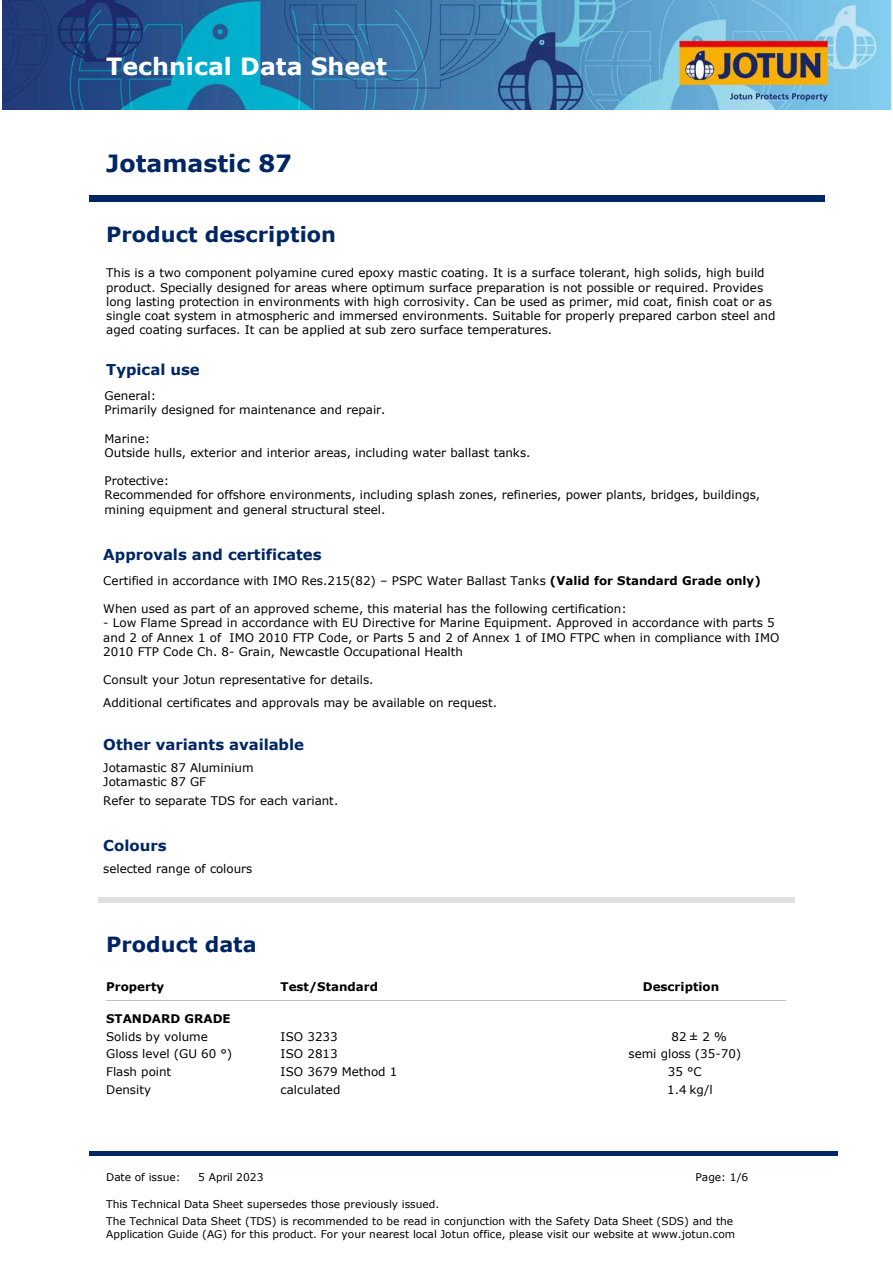
<style>
.page{position:relative;width:893px;height:1263px;background:#fff}
.page>*{position:absolute;margin:0;border:0;box-sizing:border-box;transform-origin:0 0}
.t1{font:700 23.7px "Verdana";color:#fff}
.t2{font:700 23.7px "Verdana";color:#002663}
.t3{font:700 20.85px "Verdana";color:#002663}
.t4{font:700 20.85px "Verdana";color:#002463}
.t5{font:700 15px "Verdana";color:#002663}
.t6{font:11.85px/14.2px "Verdana";color:#000}
.t7{font:700 11.85px "Verdana";color:#000}
.t8{font:10.65px/17.2px "Verdana";color:#000}
.s1{font-weight:700}
</style>
<div class="page">
<img style="left:2px;top:0;width:888px;height:109px">
<div style="left:89px;top:196px;width:735px;height:6px;background:#002663"></div>
<hr style="left:89px;top:195px;width:735px;height:1px;background:#002663">
<hr style="left:89px;top:202px;width:735px;height:1px;background:#002663">
<div style="left:98px;top:897px;width:696px;height:5px;background:#e0e0e0"></div>
<hr style="left:107px;top:1000px;width:678px;height:1px;background:#bfbfbf">
<div style="left:89px;top:1151px;width:748px;height:5px;background:#002663"></div>
<hr style="left:89px;top:1156px;width:748px;height:1px;background:#002663">
<h1 class="t1" style="left:106px;top:52px;width:282px">Technical Data Sheet</h1>
<h1 class="t2" style="left:106px;top:148px;width:187px">Jotamastic 87</h1>
<h2 class="t3" style="left:106px;top:221px;width:231px">Product description</h2>
<p class="t6" style="left:106px;top:266px;width:670px">This is a two component polyamine cured epoxy mastic coating. It is a surface tolerant, high solids, high build product. Specially designed for areas where optimum surface preparation is not possible or required. Provides long lasting protection in environments with high corrosivity. Can be used as primer, mid coat, finish coat or as single coat system in atmospheric and immersed environments. Suitable for properly prepared carbon steel and aged coating surfaces. It can be applied at sub zero surface temperatures.</p>
<p class="t5" style="left:106px;top:360px;width:95px">Typical use</p>
<p class="t6" style="left:105px;top:388px;width:282px">General:<br>Primarily designed for maintenance and repair.</p>
<p class="t6" style="left:105px;top:431px;width:427px">Marine:<br>Outside hulls, exterior and interior areas, including water ballast tanks.</p>
<p class="t6" style="left:105px;top:473px;width:657px">Protective:<br>Recommended for offshore environments, including splash zones, refineries, power plants, bridges, buildings, mining equipment and general structural steel.</p>
<p class="t5" style="left:103px;top:545px;width:220px">Approvals and certificates</p>
<p class="t6" style="left:103px;top:573px;width:659px">Certified in accordance with IMO Res.215(82) – PSPC Water Ballast Tanks <span class="s1">(Valid for Standard Grade only)</span></p>
<p class="t6" style="left:103px;top:601px;width:525px">When used as part of an approved scheme, this material has the following certification:</p>
<p class="t6" style="left:103px;top:616px;width:677px">- Low Flame Spread in accordance with EU Directive for Marine Equipment. Approved in accordance with parts 5 and 2 of Annex 1 of IMO 2010 FTP Code, or Parts 5 and 2 of Annex 1 of IMO FTPC when in compliance with IMO<br>2010 FTP Code Ch. 8- Grain, Newcastle Occupational Health</p>
<p class="t6" style="left:103px;top:672px;width:272px">Consult your Jotun representative for details.</p>
<p class="t6" style="left:103px;top:695px;width:395px">Additional certificates and approvals may be available on request.</p>
<p class="t5" style="left:103px;top:735px;width:202px">Other variants available</p>
<p class="t6" style="left:103px;top:760px;width:152px">Jotamastic 87 Aluminium<br>Jotamastic 87 GF</p>
<p class="t6" style="left:103px;top:793px;width:236px">Refer to separate TDS for each variant.</p>
<p class="t5" style="left:103px;top:836px;width:65px">Colours</p>
<p class="t6" style="left:103px;top:861px;width:151px">selected range of colours</p>
<h2 class="t4" style="left:106px;top:931px;width:152px">Product data</h2>
<p class="t7" style="left:106px;top:979px;width:59px">Property</p>
<p class="t7" style="left:280px;top:979px;width:99px">Test/Standard</p>
<p class="t7" style="left:642px;top:979px;width:78px">Description</p>
<p class="t6" style="left:106px;top:1028px;width:128px;line-height:17.4px">Solids by volume<br>Gloss level (GU 60 °)</p>
<p class="t7" style="left:106px;top:1011px;width:126px">STANDARD GRADE</p>
<p class="t6" style="left:671px;top:1029px;width:57px">82± 2 %</p>
<p class="t6" style="left:280px;top:1029px;width:58px">ISO 3233</p>
<p class="t6" style="left:628px;top:1046px;width:114px">semi gloss (35-70)</p>
<p class="t6" style="left:280px;top:1047px;width:58px">ISO 2813</p>
<p class="t6" style="left:106px;top:1064px;width:67px">Flash point</p>
<p class="t6" style="left:280px;top:1064px;width:118px">ISO 3679 Method 1</p>
<p class="t6" style="left:667px;top:1064px;width:35px">35 °C</p>
<p class="t6" style="left:106px;top:1082px;width:46px">Density</p>
<p class="t6" style="left:667px;top:1082px;width:47px">1.4 kg/l</p>
<p class="t6" style="left:280px;top:1082px;width:61px">calculated</p>
<p class="t8" style="left:106px;top:1168px;width:76px">Date of issue:</p>
<p class="t8" style="left:198px;top:1168px;width:67px">5 April 2023</p>
<p class="t8" style="left:695px;top:1168px;width:54px">Page: 1/6</p>
<p class="t8" style="left:106px;top:1195px;width:628px">This Technical Data Sheet supersedes those previously issued.<br>The Technical Data Sheet (TDS) is recommended to be read in conjunction with the Safety Data Sheet (SDS) and the</p>
<p class="t8" style="left:106px;top:1225px;width:630px">Application Guide (AG) for this product. For your nearest local Jotun office, please visit our website at www.jotun.com</p>
</div>
